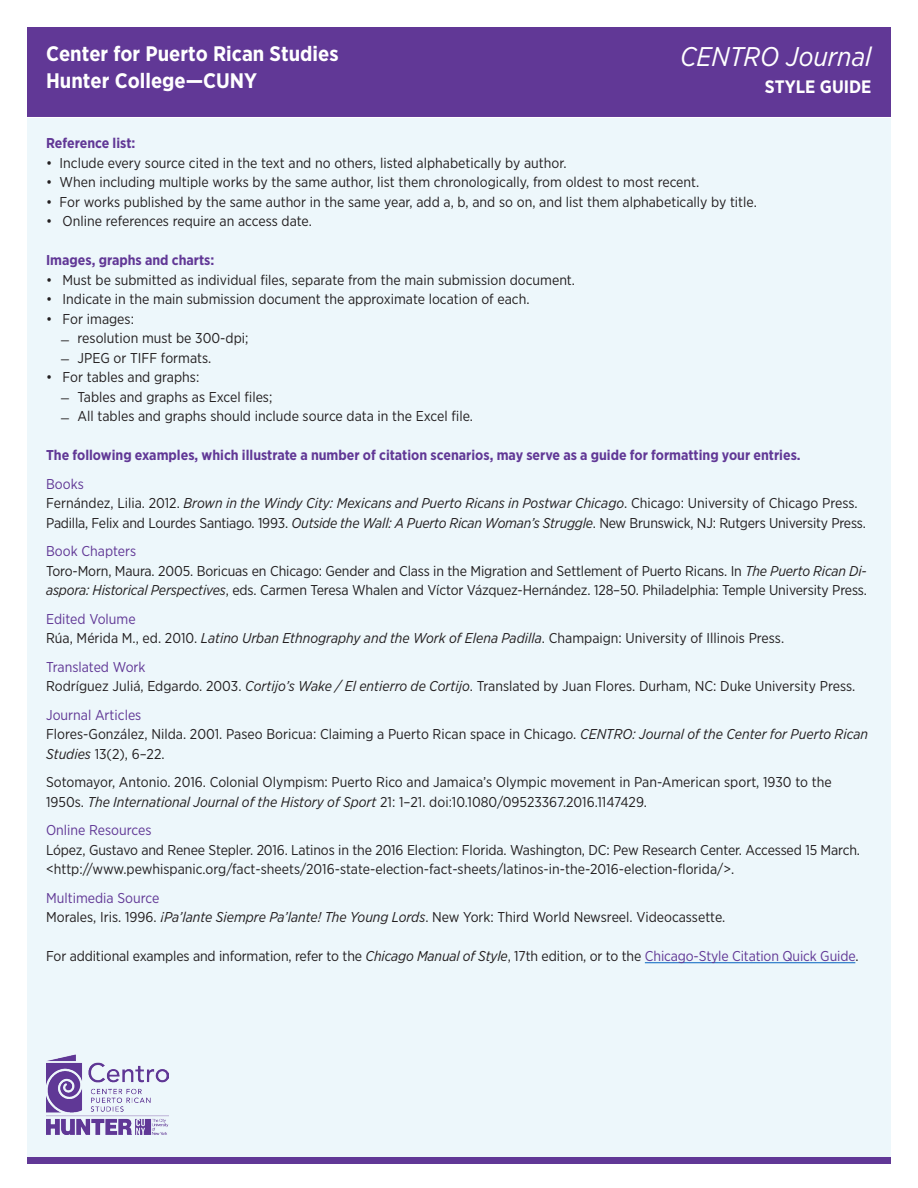
<style>
.page{position:relative;width:918px;height:1188px;background:#fff}
.page>*{position:absolute;margin:0;border:0;box-sizing:border-box;transform-origin:0 0}
.t1{font:italic 27px "Gotham Narrow";color:#fff}
.BODY_COPY{font:700 21px "Gotham Narrow";color:#fff}
.t2{font:700 18px "Gotham Narrow";color:#fff}
.Body{font:14.25px/19.5px "Gotham Narrow";color:#231f20}
.Body-2{font:700 14.25px "Gotham Narrow";color:#613896}
.Body-3{font:italic 14.25px "Gotham Narrow";color:#231f20}
.Body-4{font:14.25px "Gotham Narrow";color:#613896}
.s1{font-style:normal}
.s2{font-style:italic}
.s3{color:#613896}
</style>
<div class="page">
<div style="left:27px;top:30px;width:864px;height:1134px;background:#edf7fb"></div>
<div style="left:27px;top:27px;width:864px;height:90px;background:#613896"></div>
<hr style="left:27px;top:117px;width:864px;height:1px;background:#fff">
<hr style="left:645px;top:962px;width:210px;height:1px;background:#0563c1">
<div style="left:27px;top:1157px;width:864px;height:7px;background:#613896"></div>
<img style="left:46px;top:1055px;width:123px;height:80px">
<p class="BODY_COPY" style="left:46px;top:40px;width:294px">Center for Puerto Rican Studies</p>
<p class="BODY_COPY" style="left:46px;top:67px;width:213px">Hunter College—CUNY</p>
<p class="t1" style="left:680px;top:40px;width:193px">CENTRO Journal</p>
<p class="t2" style="left:765px;top:75px;width:108px">STYLE GUIDE</p>
<p class="Body-2" style="left:46px;top:134px;width:91px">Reference list:</p>
<p class="Body" style="left:46px;top:153px;width:522px">• Include every source cited in the text and no others, listed alphabetically by author.</p>
<p class="Body" style="left:46px;top:172px;width:655px">• When including multiple works by the same author, list them chronologically, from oldest to most recent.</p>
<p class="Body" style="left:46px;top:192px;width:712px">• For works published by the same author in the same year, add a, b, and so on, and list them alphabetically by title.</p>
<p class="Body" style="left:46px;top:211px;width:267px">• Online references require an access date.</p>
<p class="Body-2" style="left:46px;top:251px;width:170px">Images, graphs and charts:</p>
<p class="Body" style="left:46px;top:270px;width:530px">• Must be submitted as individual files, separate from the main submission document.</p>
<p class="Body" style="left:46px;top:289px;width:485px">• Indicate in the main submission document the approximate location of each.</p>
<p class="Body" style="left:46px;top:309px;width:89px">• For images:</p>
<p class="Body" style="left:61px;top:328px;width:189px">_ resolution must be 300-dpi;</p>
<p class="Body" style="left:61px;top:348px;width:152px">_ JPEG or TIFF formats.</p>
<p class="Body" style="left:46px;top:367px;width:155px">• For tables and graphs:</p>
<p class="Body" style="left:61px;top:387px;width:213px">_ Tables and graphs as Excel files;</p>
<p class="Body" style="left:61px;top:406px;width:413px">_ All tables and graphs should include source data in the Excel file.</p>
<p class="Body-2" style="left:46px;top:446px;width:756px">The following examples, which illustrate a number of citation scenarios, may serve as a guide for formatting your entries.</p>
<p class="Body-4" style="left:46px;top:475px;width:39px">Books</p>
<p class="Body-3" style="left:46px;top:495px;width:813px"><span class="s1">Fernández, Lilia. 2012.</span> Brown in the Windy City: Mexicans and Puerto Ricans in Postwar Chicago<span class="s1">. Chicago: University of Chicago Press.</span></p>
<p class="Body" style="left:46px;top:513px;width:821px">Padilla, Felix and Lourdes Santiago. 1993. <span class="s2">Outside the Wall: A Puerto Rican Woman’s Struggle</span>. New Brunswick, NJ: Rutgers University Press.</p>
<p class="Body-4" style="left:46px;top:542px;width:92px">Book Chapters</p>
<p class="Body" style="left:46px;top:561px;width:822px">Toro-Morn, Maura. 2005. Boricuas en Chicago: Gender and Class in the Migration and Settlement of Puerto Ricans. In <span class="s2">The Puerto Rican Di&shy;aspora: Historical Perspectives</span>, eds. Carmen Teresa Whalen and Víctor Vázquez-Hernández. 128–50. Philadelphia: Temple University Press.</p>
<p class="Body-4" style="left:46px;top:610px;width:91px">Edited Volume</p>
<p class="Body" style="left:46px;top:628px;width:740px">Rúa, Mérida M., ed. 2010. <span class="s2">Latino Urban Ethnography and the Work of Elena Padilla</span>. Champaign: University of Illinois Press.</p>
<p class="Body-4" style="left:46px;top:658px;width:101px">Translated Work</p>
<p class="Body" style="left:46px;top:676px;width:811px">Rodríguez Juliá, Edgardo. 2003. <span class="s2">Cortijo’s Wake / El entierro de Cortijo</span>. Translated by Juan Flores. Durham, NC: Duke University Press.</p>
<p class="Body-4" style="left:46px;top:706px;width:97px">Journal Articles</p>
<p class="Body" style="left:46px;top:724px;width:823px">Flores-González, Nilda. 2001. Paseo Boricua: Claiming a Puerto Rican space in Chicago. <span class="s2">CENTRO: Journal of the Center for Puerto Rican<br>Studies</span> 13(2), 6–22.</p>
<p class="Body" style="left:46px;top:772px;width:787px">Sotomayor, Antonio. 2016. Colonial Olympism: Puerto Rico and Jamaica’s Olympic movement in Pan-American sport, 1930 to the<br>1950s. <span class="s2">The International Journal of the History of Sport</span> 21: 1–21. doi:10.1080/09523367.2016.1147429.</p>
<p class="Body-4" style="left:46px;top:821px;width:107px">Online Resources</p>
<p class="Body" style="left:46px;top:840px;width:816px">López, Gustavo and Renee Stepler. 2016. Latinos in the 2016 Election: Florida. Washington, DC: Pew Research Center. Accessed 15 March.</p>
<p class="Body" style="left:46px;top:859px;width:690px">&lt;http://www.pewhispanic.org/fact-sheets/2016-state-election-fact-sheets/latinos-in-the-2016-election-florida/&gt;.</p>
<p class="Body-4" style="left:46px;top:889px;width:115px">Multimedia Source</p>
<p class="Body" style="left:46px;top:907px;width:681px">Morales, Iris. 1996. <span class="s2">¡Pa’lante Siempre Pa’lante! The Young Lords</span>. New York: Third World Newsreel. Videocassette.</p>
<p class="Body" style="left:46px;top:946px;width:814px">For additional examples and information, refer to the <span class="s2">Chicago Manual of Style</span>, 17th edition, or to the <span class="s3">Chicago-Style Citation Quick Guide</span>.</p>
</div>
